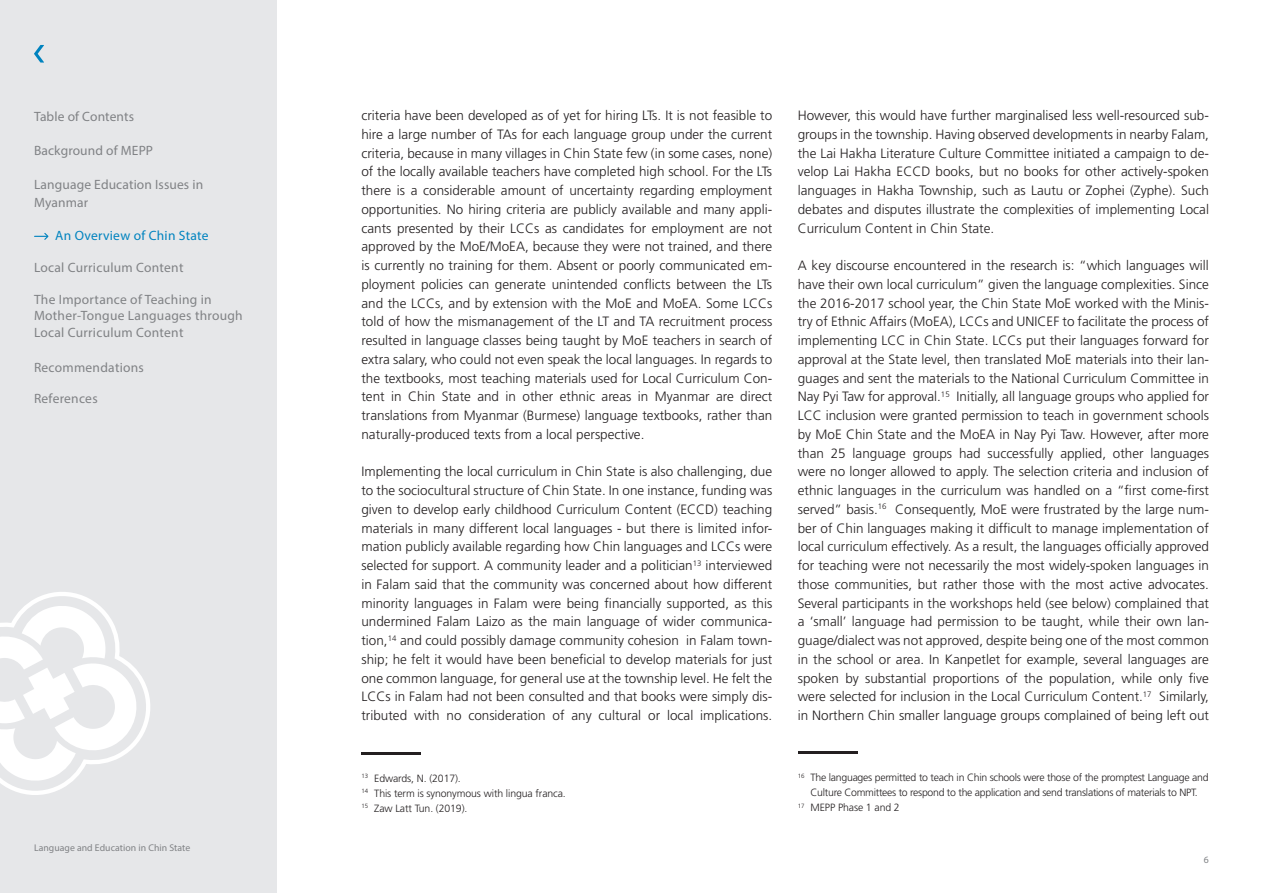
<style>
.page{position:relative;width:1263px;height:893px;background:#fff}
.page>*{position:absolute;margin:0;border:0;box-sizing:border-box;transform-origin:0 0}
.Grundschrift{font:300 13.5px/18.8px "Frutiger LT Std";color:#231f20;text-align:justify}
.Grundschrift-2{font:13.5px/16.5px "Myriad Pro";letter-spacing:.02em;color:#808285}
.Grundschrift-3{font:13.5px "Myriad Pro";letter-spacing:.02em;color:#0083bf}
.t1{font:300 10.5px/15px "Frutiger LT Std";letter-spacing:-.025em;color:#231f20;text-align:center}
.Grundschrift-4{font:9.75px "Myriad Pro";letter-spacing:.005em;color:#808285}
</style>
<div class="page">
<div style="left:0;top:0;width:276px;height:893px;background:#e6e7e9"></div>
<svg style="left:0;top:592px;width:150px;height:203px"></svg>
<svg style="left:34px;top:45px;width:10px;height:18px"></svg>
<svg style="left:35px;top:232px;width:14px;height:8px"></svg>
<hr style="left:361px;top:752px;width:60px;height:3px;background:#231f20">
<hr style="left:798px;top:751px;width:60px;height:3px;background:#231f20">
<p class="Grundschrift-2" style="left:34px;top:108px;width:102px">Table of Contents</p>
<p class="Grundschrift-2" style="left:34px;top:142px;width:121px">Background of MEPP</p>
<p class="Grundschrift-2" style="left:34px;top:175px;width:171px;line-height:17.7px">Language Education Issues in<br>Myanmar</p>
<p class="Grundschrift-3" style="left:55px;top:227px;width:155px">An Overview of Chin State</p>
<p class="Grundschrift-2" style="left:34px;top:259px;width:151px">Local Curriculum Content</p>
<p class="Grundschrift-2" style="left:34px;top:291px;width:210px">The Importance of Teaching in<br>Mother-Tongue Languages through<br>Local Curriculum Content</p>
<p class="Grundschrift-2" style="left:34px;top:359px;width:111px">Recommendations</p>
<p class="Grundschrift-2" style="left:34px;top:390px;width:65px">References</p>
<p class="Grundschrift-4" style="left:34px;top:842px;width:158px">Language and Education in Chin State</p>
<p class="Grundschrift" style="left:361px;top:106px;width:412px">criteria have been developed as of yet for hiring LTs. It is not feasible to hire a large number of TAs for each language group under the current criteria, because in many villages in Chin State few (in some cases, none) of the locally available teachers have completed high school. For the LTs there is a considerable amount of uncertainty regarding employment opportunities. No hiring criteria are publicly available and many appli&shy;cants presented by their LCCs as candidates for employment are not approved by the MoE/MoEA, because they were not trained, and there is currently no training for them. Absent or poorly communicated em&shy;ployment policies can generate unintended conflicts between the LTs and the LCCs, and by extension with the MoE and MoEA. Some LCCs told of how the mismanagement of the LT and TA recruitment process resulted in language classes being taught by MoE teachers in search of extra salary, who could not even speak the local languages. In regards to the textbooks, most teaching materials used for Local Curriculum Con&shy;tent in Chin State and in other ethnic areas in Myanmar are direct translations from Myanmar (Burmese) language textbooks, rather than naturally-produced texts from a local perspective.</p>
<p class="Grundschrift" style="left:361px;top:462px;width:412px">Implementing the local curriculum in Chin State is also challenging, due to the sociocultural structure of Chin State. In one instance, funding was given to develop early childhood Curriculum Content (ECCD) teaching materials in many different local languages - but there is limited infor&shy;mation publicly available regarding how Chin languages and LCCs were selected for support. A community leader and a politician<sup>13</sup> interviewed in Falam said that the community was concerned about how different minority languages in Falam were being financially supported, as this undermined Falam Laizo as the main language of wider communica&shy;tion,<sup>14</sup> and could possibly damage community cohesion in Falam town&shy;ship; he felt it would have been beneficial to develop materials for just one common language, for general use at the township level. He felt the LCCs in Falam had not been consulted and that books were simply dis&shy;tributed with no consideration of any cultural or local implications.</p>
<p class="t1" style="left:361px;top:771px;width:101px"><sup>13</sup> Edwards, N. (2017).</p>
<p class="t1" style="left:361px;top:786px;width:206px"><sup>14</sup> This term is synonymous with lingua franca.</p>
<p class="t1" style="left:361px;top:801px;width:107px"><sup>15</sup> Zaw Latt Tun. (2019).</p>
<p class="Grundschrift" style="left:798px;top:106px;width:413px">However, this would have further marginalised less well-resourced sub&shy;groups in the township. Having observed developments in nearby Falam, the Lai Hakha Literature Culture Committee initiated a campaign to de&shy;velop Lai Hakha ECCD books, but no books for other actively-spoken languages in Hakha Township, such as Lautu or Zophei (Zyphe). Such debates and disputes illustrate the complexities of implementing Local Curriculum Content in Chin State.</p>
<p class="Grundschrift" style="left:798px;top:256px;width:413px">A key discourse encountered in the research is: “which languages will have their own local curriculum” given the language complexities. Since the 2016-2017 school year, the Chin State MoE worked with the Minis&shy;try of Ethnic Affairs (MoEA), LCCs and UNICEF to facilitate the process of implementing LCC in Chin State. LCCs put their languages forward for approval at the State level, then translated MoE materials into their lan&shy;guages and sent the materials to the National Curriculum Committee in Nay Pyi Taw for approval.<sup>15</sup> Initially, all language groups who applied for LCC inclusion were granted permission to teach in government schools by MoE Chin State and the MoEA in Nay Pyi Taw. However, after more than 25 language groups had successfully applied, other languages were no longer allowed to apply. The selection criteria and inclusion of ethnic languages in the curriculum was handled on a “first come-first served” basis.<sup>16</sup> Consequently, MoE were frustrated by the large num&shy;ber of Chin languages making it difficult to manage implementation of local curriculum effectively. As a result, the languages officially approved for teaching were not necessarily the most widely-spoken languages in those communities, but rather those with the most active advocates.<br>Several participants in the workshops held (see below) complained that a ‘small’ language had permission to be taught, while their own lan&shy;guage/dialect was not approved, despite being one of the most common in the school or area. In Kanpetlet for example, several languages are spoken by substantial proportions of the population, while only five were selected for inclusion in the Local Curriculum Content.<sup>17</sup> Similarly, in Northern Chin smaller language groups complained of being left out</p>
<p class="t1" style="left:798px;top:770px;width:412px"><sup>16</sup> The languages permitted to teach in Chin schools were those of the promptest Language and<br>Culture Committees to respond to the application and send translations of materials to NPT.</p>
<p class="t1" style="left:798px;top:800px;width:104px"><sup>17</sup> MEPP Phase 1 and 2</p>
<p class="Grundschrift-4" style="left:1204px;top:854px;width:7px">6</p>
</div>
